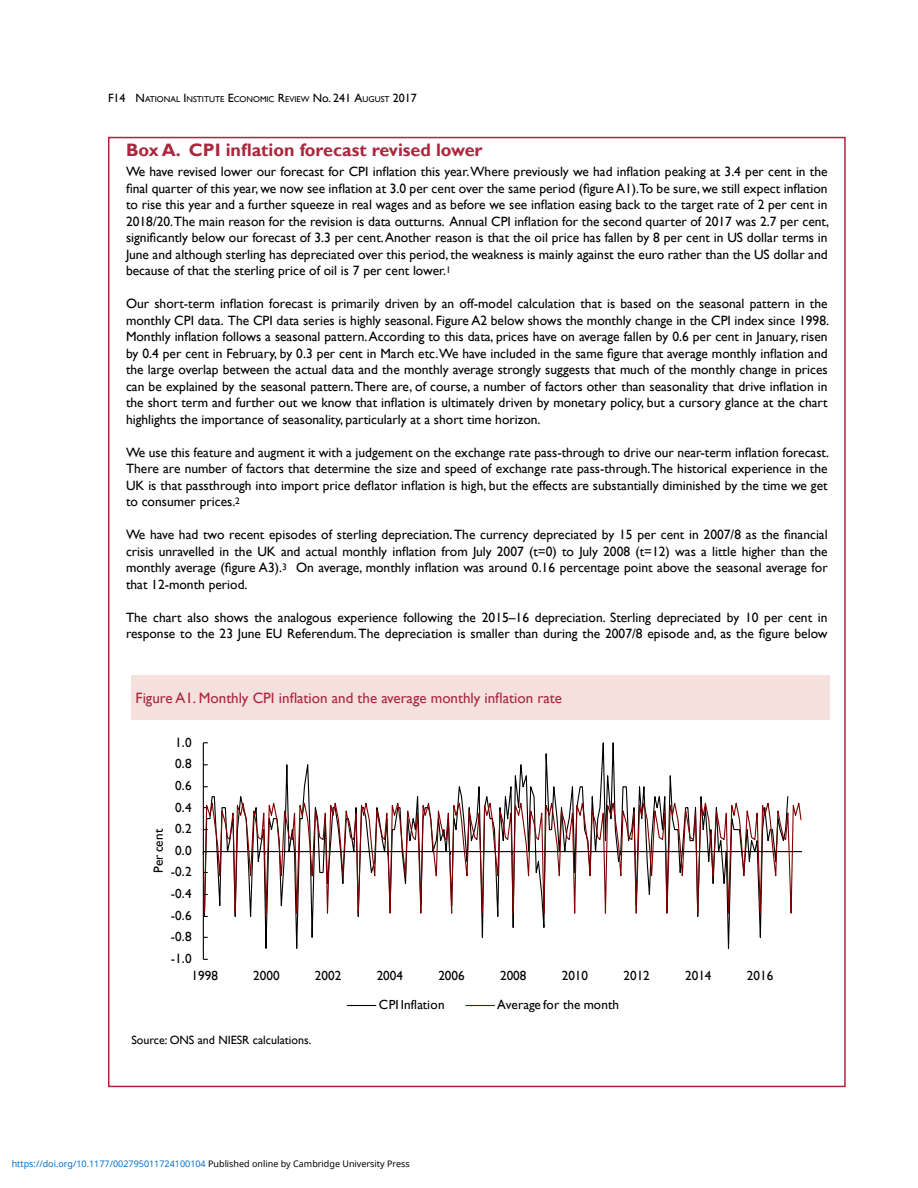
<style>
.page{position:relative;width:918px;height:1188px;background:#fff}
.page>*{position:absolute;margin:0;border:0;box-sizing:border-box;transform-origin:0 0}
.t1{font:700 18px "Gill Sans";color:#aa273d}
.t2{font:15px "Gill Sans";color:#aa273d}
.t3{font:13.5px/16.5px "Gill Sans";color:#000;text-align:justify}
.t4{font:13.2px "Gill Sans";color:#000}
.t5{font:12px "Gill Sans";color:#000}
.t6{font:9px "Noto Sans";color:#0172cf}
.t7{font:8.4px "Gill Sans";color:#000}
.s1{font-size:12px}
.s2{font-style:inherit}
.s3{color:#000}
</style>
<div class="page">
<div style="left:131px;top:675px;width:699px;height:45px;background:#f4e0dd"></div>
<svg style="left:203px;top:743px;width:469px;height:49px"></svg>
<svg style="left:203px;top:792px;width:514px;height:168px"></svg>
<svg style="left:717px;top:796px;width:85px;height:153px"></svg>
<svg style="left:347px;top:1005px;width:29px;height:1px"></svg>
<svg style="left:466px;top:1005px;width:28px;height:1px"></svg>
<p class="t7" style="left:108px;top:94px;width:310px"><span class="s1">F14</span> <span class="s1">N</span>ATIONAL <span class="s1">I</span> NSTITUTE <span class="s1">E</span>CONOMIC <span class="s1">R</span>EVIEW <span class="s1">No. 241</span> <span class="s1">A</span><span class="s2">UGUST</span> <span class="s1">2017</span></p>
<h1 class="t1" style="left:126px;top:139px;width:358px">Box A. CPI inflation forecast revised lower</h1>
<p class="t3" style="left:126px;top:164px;width:705px">We have revised lower our forecast for CPI inflation this year. Where previously we had inflation peaking at 3.4 per cent in the final quarter of this year, we now see inflation at 3.0 per cent over the same period (figure A1).To be sure, we still expect inflation to rise this year and a further squeeze in real wages and as before we see inflation easing back to the target rate of 2 per cent in 2018/20.The main reason for the revision is data outturns. Annual CPI inflation for the second quarter of 2017 was 2.7 per cent, significantly below our forecast of 3.3 per cent. Another reason is that the oil price has fallen by 8 per cent in US dollar terms in June and although sterling has depreciated over this period, the weakness is mainly against the euro rather than the US dollar and because of that the sterling price of oil is 7 per cent lower.<sup>1</sup></p>
<p class="t3" style="left:126px;top:296px;width:705px">Our short-term inflation forecast is primarily driven by an off-model calculation that is based on the seasonal pattern in the monthly CPI data. The CPI data series is highly seasonal. Figure A2 below shows the monthly change in the CPI index since 1998.<br>Monthly inflation follows a seasonal pattern. According to this data, prices have on average fallen by 0.6 per cent in January, risen by 0.4 per cent in February, by 0.3 per cent in March etc. We have included in the same figure that average monthly inflation and the large overlap between the actual data and the monthly average strongly suggests that much of the monthly change in prices can be explained by the seasonal pattern. There are, of course, a number of factors other than seasonality that drive inflation in the short term and further out we know that inflation is ultimately driven by monetary policy, but a cursory glance at the chart highlights the importance of seasonality, particularly at a short time horizon.</p>
<p class="t3" style="left:126px;top:444px;width:705px">We use this feature and augment it with a judgement on the exchange rate pass-through to drive our near-term inflation forecast.<br>There are number of factors that determine the size and speed of exchange rate pass-through. The historical experience in the UK is that passthrough into import price deflator inflation is high, but the effects are substantially diminished by the time we get to consumer prices.<sup>2</sup></p>
<p class="t3" style="left:126px;top:527px;width:703px">We have had two recent episodes of sterling depreciation. The currency depreciated by 15 per cent in 2007/8 as the financial crisis unravelled in the UK and actual monthly inflation from July 2007 (t=0) to July 2008 (t=12) was a little higher than the monthly average (figure A3).<sup>3</sup> On average, monthly inflation was around 0.16 percentage point above the seasonal average for that 12-month period.</p>
<p class="t3" style="left:126px;top:609px;width:703px">The chart also shows the analogous experience following the 2015–16 depreciation. Sterling depreciated by 10 per cent in response to the 23 June EU Referendum. The depreciation is smaller than during the 2007/8 episode and, as the figure below</p>
<p class="t2" style="left:136px;top:689px;width:428px">Figure A1. Monthly CPI inflation and the average monthly inflation rate</p>
<p class="t4" style="left:175px;top:734px;width:18px">1.0</p>
<p class="t4" style="left:175px;top:756px;width:18px">0.8</p>
<p class="t4" style="left:175px;top:778px;width:18px">0.6</p>
<p class="t4" style="left:151px;top:873px;width:45px;rotate:-90deg">Per cent</p>
<p class="t4" style="left:175px;top:799px;width:18px">0.4</p>
<p class="t4" style="left:175px;top:821px;width:18px">0.2</p>
<p class="t4" style="left:175px;top:843px;width:18px">0.0</p>
<p class="t4" style="left:171px;top:864px;width:22px">-0.2</p>
<p class="t4" style="left:171px;top:886px;width:22px">-0.4</p>
<p class="t4" style="left:171px;top:908px;width:22px">-0.6</p>
<p class="t4" style="left:171px;top:929px;width:22px">-0.8</p>
<p class="t4" style="left:171px;top:951px;width:22px">-1.0</p>
<p class="t4" style="left:192px;top:968px;width:28px">1998</p>
<p class="t4" style="left:253px;top:968px;width:28px">2000</p>
<p class="t4" style="left:315px;top:968px;width:28px">2002</p>
<p class="t4" style="left:377px;top:968px;width:28px">2004</p>
<p class="t4" style="left:438px;top:968px;width:28px">2006</p>
<p class="t4" style="left:500px;top:968px;width:28px">2008</p>
<p class="t4" style="left:562px;top:968px;width:28px">2010</p>
<p class="t4" style="left:623px;top:968px;width:28px">2012</p>
<p class="t4" style="left:685px;top:968px;width:28px">2014</p>
<p class="t4" style="left:747px;top:968px;width:28px">2016</p>
<p class="t4" style="left:379px;top:997px;width:67px">CPI Inflation</p>
<p class="t4" style="left:497px;top:997px;width:123px">Average for the month</p>
<p class="t5" style="left:131px;top:1033px;width:181px">Source: ONS and NIESR calculations.</p>
<p class="t6" style="left:12px;top:1157px;width:400px">https://doi.org/10.1177/002795011724100104 <span class="s3">Published online by Cambridge University Press</span></p>
</div>
